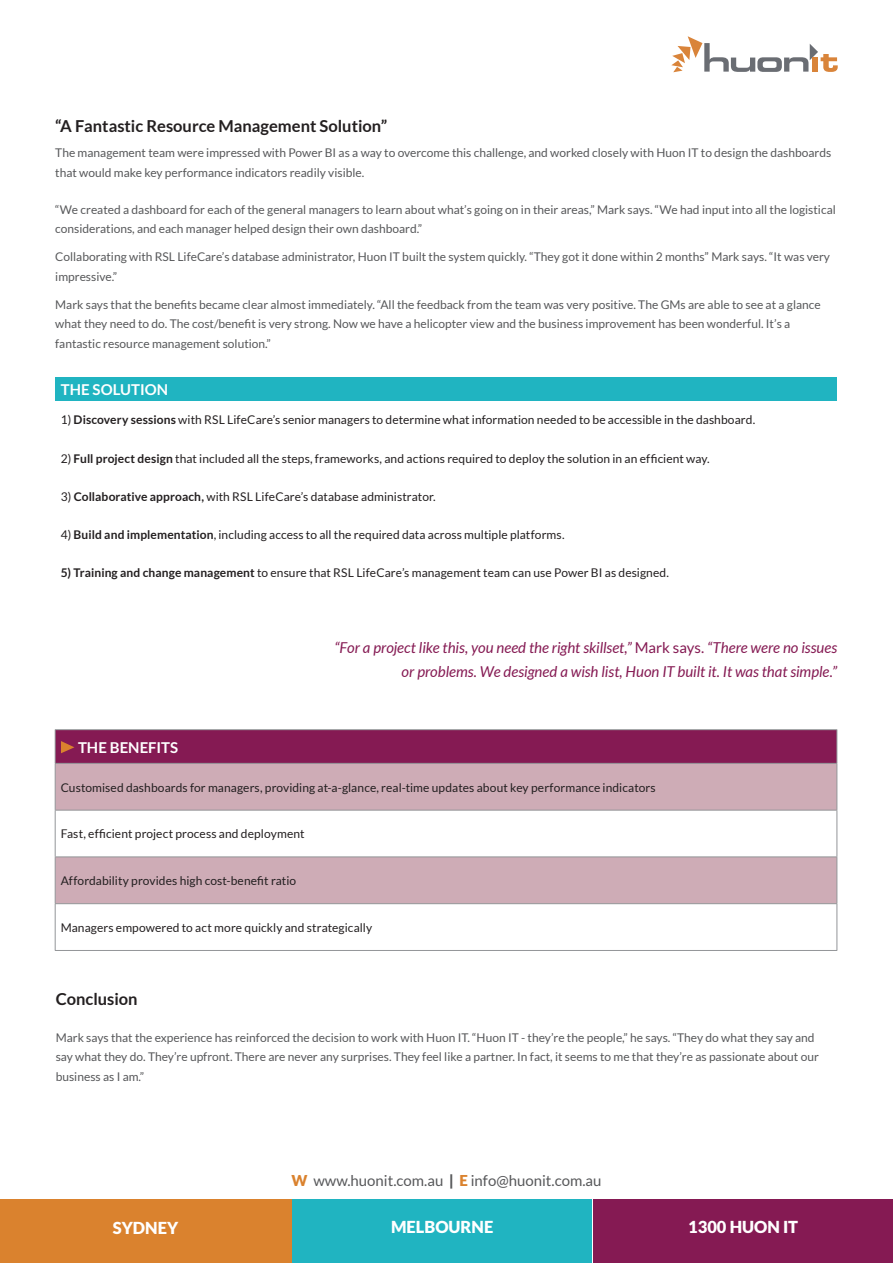
<style>
.page{position:relative;width:893px;height:1263px;background:#fff}
.page>*{position:absolute;margin:0;border:0;box-sizing:border-box;transform-origin:0 0}
.t1{font:700 16.5px "Lato";color:#231f20}
.body{font:900 16.5px "Lato";color:#fff}
.t2{font:italic 15px/23.4px "Lato";letter-spacing:-.005em;color:#851a53;text-align:right}
.body-2{font:15px "Lato";color:#57585a}
.t3{font:700 15px "Lato";color:#fff}
.body-3{font:12px/19.5px "Lato";color:#57585a}
.t4{font:12px "Lato";letter-spacing:.005em;color:#231f20}
.s1{font-weight:700}
.s2{font-style:normal}
.s3{font-weight:900;color:#da822e}
.s4{font-weight:900}
</style>
<div class="page">
<svg style="left:671px;top:36px;width:167px;height:36px"></svg>
<div style="left:55px;top:377px;width:782px;height:23px;background:#20b4c1"></div>
<div style="left:55px;top:730px;width:782px;height:33px;background:#851a53"></div>
<svg style="left:56px;top:764px;width:781px;height:139px;fill:#ceacb6"></svg>
<hr style="left:55px;top:729px;width:782px;height:1px;background:#939598">
<hr style="left:55px;top:730px;width:1px;height:33px;background:#939598">
<hr style="left:837px;top:730px;width:1px;height:33px;background:#939598">
<hr style="left:55px;top:763px;width:782px;height:1px;background:#939598">
<hr style="left:55px;top:764px;width:1px;height:46px;background:#939598">
<hr style="left:837px;top:764px;width:1px;height:46px;background:#939598">
<hr style="left:55px;top:810px;width:782px;height:1px;background:#939598">
<hr style="left:55px;top:810px;width:1px;height:46px;background:#939598">
<hr style="left:837px;top:810px;width:1px;height:46px;background:#939598">
<hr style="left:55px;top:856px;width:782px;height:1px;background:#939598">
<hr style="left:55px;top:857px;width:1px;height:46px;background:#939598">
<hr style="left:837px;top:857px;width:1px;height:46px;background:#939598">
<hr style="left:55px;top:903px;width:782px;height:1px;background:#939598">
<hr style="left:55px;top:904px;width:1px;height:46px;background:#939598">
<hr style="left:837px;top:904px;width:1px;height:46px;background:#939598">
<hr style="left:55px;top:950px;width:782px;height:1px;background:#939598">
<svg style="left:61px;top:741px;width:13px;height:12px"></svg>
<div style="left:0;top:1199px;width:291px;height:64px;background:#da822e"></div>
<div style="left:292px;top:1199px;width:300px;height:64px;background:#20b4c1"></div>
<div style="left:593px;top:1199px;width:300px;height:64px;background:#851a53"></div>
<h1 class="t1" style="left:55px;top:117px;width:333px">“A Fantastic Resource Management Solution”</h1>
<h1 class="body-3" style="left:55px;top:143px;width:778px">The management team were impressed with Power BI as a way to overcome this challenge, and worked closely with Huon IT to design the dashboards that would make key performance indicators readily visible.</h1>
<p class="body-3" style="left:55px;top:199px;width:782px">“We created a dashboard for each of the general managers to learn about what’s going on in their areas,” Mark says. “We had input into all the logistical considerations, and each manager helped design their own dashboard.”</p>
<p class="body-3" style="left:55px;top:247px;width:776px">Collaborating with RSL LifeCare’s database administrator, Huon IT built the system quickly. “They got it done within 2 months” Mark says. “It was very impressive.”</p>
<p class="body-3" style="left:55px;top:294px;width:767px">Mark says that the benefits became clear almost immediately. “All the feedback from the team was very positive. The GMs are able to see at a glance what they need to do. The cost/benefit is very strong. Now we have a helicopter view and the business improvement has been wonderful. It’s a fantastic resource management solution.”</p>
<p class="t3" style="left:61px;top:381px;width:109px">THE SOLUTION</p>
<p class="t4" style="left:61px;top:413px;width:696px">1) <span class="s1">Discovery sessions</span> with RSL LifeCare’s senior managers to determine what information needed to be accessible in the dashboard.</p>
<p class="t4" style="left:61px;top:452px;width:651px">2) <span class="s1">Full project design</span> that included all the steps, frameworks, and actions required to deploy the solution in an efficient way.</p>
<p class="t4" style="left:61px;top:490px;width:377px">3) <span class="s1">Collaborative approach,</span> with RSL LifeCare’s database administrator.</p>
<p class="t4" style="left:61px;top:528px;width:505px">4) <span class="s1">Build and implementation</span>, including access to all the required data across multiple platforms.</p>
<p class="t4" style="left:61px;top:566px;width:610px"><span class="s1">5) Training and change management</span> to ensure that RSL LifeCare’s management team can use Power BI as designed.</p>
<p class="t2" style="left:334px;top:636px;width:504px">“For a project like this, you need the right skillset,” <span class="s2">Mark says.</span> “There were no issues or problems. We designed a wish list, Huon IT built it. It was that simple.”</p>
<p class="t3" style="left:78px;top:738px;width:102px">THE BENEFITS</p>
<p class="t4" style="left:61px;top:780px;width:596px">Customised dashboards for managers, providing at-a-glance, real-time updates about key performance indicators</p>
<p class="t4" style="left:61px;top:827px;width:245px">Fast, efficient project process and deployment</p>
<p class="t4" style="left:61px;top:874px;width:237px">Affordability provides high cost-benefit ratio</p>
<p class="t4" style="left:61px;top:921px;width:313px">Managers empowered to act more quickly and strategically</p>
<h1 class="t1" style="left:56px;top:990px;width:83px">Conclusion</h1>
<p class="body-3" style="left:56px;top:1028px;width:765px">Mark says that the experience has reinforced the decision to work with Huon IT. “Huon IT - they’re the people,” he says. “They do what they say and say what they do. They’re upfront. There are never any surprises. They feel like a partner. In fact, it seems to me that they’re as passionate about our business as I am.”</p>
<p class="body-2" style="left:292px;top:1172px;width:311px"><span class="s3">W</span> www.huonit.com.au <span class="s4">|</span> <span class="s3">E</span> info@huonit.com.au</p>
<p class="body" style="left:113px;top:1218px;width:67px">SYDNEY</p>
<p class="body" style="left:391px;top:1217px;width:104px">MELBOURNE</p>
<p class="body" style="left:688px;top:1217px;width:111px">1300 HUON IT</p>
</div>
